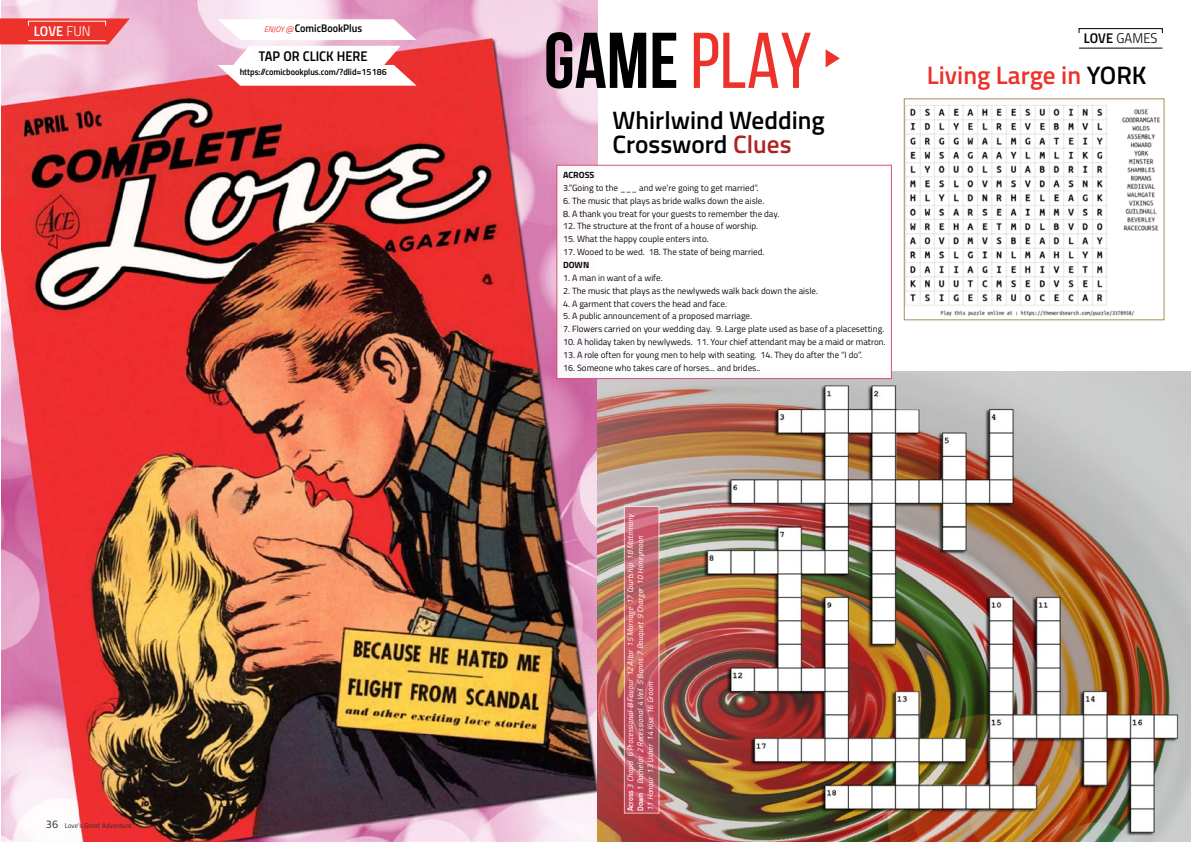
<style>
.page{position:relative;width:1191px;height:842px;background:#fff}
.page>*{position:absolute;margin:0;border:0;box-sizing:border-box;transform-origin:0 0}
.t1{font:700 78.8px "Bebas Neue";color:#000}
.t2{font:600 25.2px/24px "Titillium";color:#000}
.t3{font:600 25.2px "Titillium";color:#ec322a}
.t4{font:14px "Titillium Semibold Upright";color:#000}
.t5{font:14px "Titillium Light Upright";color:#000}
.t6{font:14px "Titillium Semibold Upright";color:#fff}
.t7{font:11px "Titillium Semibold Upright";color:#000}
.t8{font:9px "Titillium";color:#000}
.t9{font:9px "Titillium Semibold Upright";color:#000}
.t10{font:700 9px "Titillium";color:#000}
.t11{font:italic 8px/10px "Titillium";color:#fff}
.t12{font:7px "Titillium Regular Upright";color:#292e32}
.s1{font-family:"Titillium Light Upright"}
.s2{font-family:"Titillium";font-style:italic;font-size:8px;color:#ec322a}
.s3{font-size:11px}
.s4{font-weight:400;color:#ec322a}
.s5{color:#af2325}
.s6{font-family:"Titillium Semibold Upright"}
.s7{color:#000}
.s8{font-family:"Titillium Semibold Upright";font-style:normal}
</style>
<div class="page">
<img style="left:1px;top:0;width:596px;height:842px">
<svg style="left:0;top:18px;width:130px;height:26px;background:#ec4742"></svg>
<hr style="left:28px;top:40px;width:78px;height:1px;background:#fff">
<svg style="left:217px;top:19px;width:199px;height:21px"></svg>
<svg style="left:217px;top:46px;width:199px;height:40px"></svg>
<img style="left:905px;top:105px;width:255px;height:211px">
<div style="left:903px;top:98px;width:261px;height:222px;border:1px solid #a58e52"></div>
<svg style="left:825px;top:49px;width:14px;height:18px"></svg>
<img style="left:597px;top:372px;width:593px;height:470px">
<hr style="left:1079px;top:48px;width:83px;height:1px;background:#000">
<div style="left:1078px;top:28px;width:84px;height:5px;border:1px solid #000"></div>
<div style="left:557px;top:165px;width:334px;height:214px;background:#fff"></div>
<div style="left:556px;top:165px;width:336px;height:214px;border:1px solid #d14e6a"></div>
<svg style="left:624px;top:506px;width:35px;height:308px;background:#c55e6a"></svg>
<h3 class="t6" style="left:34px;top:20px;width:41px">love <span class="s1">FUN</span></h3>
<p class="t7" style="left:264px;top:20px;width:99px"><span class="s2">ENJOY @</span> ComicBookPlus</p>
<h3 class="t4" style="left:259px;top:45px;width:95px">TAP OR CLICK HERE</h3>
<p class="t9" style="left:240px;top:65px;width:149px">https://comicbookplus.com/?dlid=15186</p>
<p class="t12" style="left:46px;top:820px;width:87px"><span class="s3">36</span> Love’s Great Adventure</p>
<h1 class="t1" style="left:544px;top:17px;width:235px">GAME <span class="s4">play</span></h1>
<h2 class="t2" style="left:612px;top:107px;width:214px">Whirlwind Wedding<br>Crossword <span class="s5">Clues</span></h2>
<p class="t10" style="left:563px;top:168px;width:33px">ACROSS</p>
<p class="t8" style="left:563px;top:181px;width:197px">3.”Going to the ___ and we’re going to get married”.</p>
<p class="t8" style="left:563px;top:194px;width:203px">6. The music that plays as bride walks down the aisle.</p>
<p class="t8" style="left:563px;top:207px;width:218px">8. A thank you treat for your guests to remember the day.</p>
<p class="t8" style="left:563px;top:220px;width:196px">12. The structure at the front of a house of worship.</p>
<p class="t8" style="left:563px;top:233px;width:147px">15. What the happy couple enters into.</p>
<p class="t8" style="left:563px;top:245px;width:203px">17. Wooed to be wed. 18. The state of being married.</p>
<p class="t10" style="left:563px;top:258px;width:28px">DOWN</p>
<p class="t8" style="left:563px;top:271px;width:101px">1. A man in want of a wife.</p>
<p class="t8" style="left:563px;top:284px;width:256px">2. The music that plays as the newlyweds walk back down the aisle.</p>
<p class="t8" style="left:563px;top:297px;width:165px">4. A garment that covers the head and face.</p>
<p class="t8" style="left:563px;top:310px;width:191px">5. A public announcement of a proposed marriage.</p>
<p class="t8" style="left:563px;top:322px;width:323px">7. Flowers carried on your wedding day. 9. Large plate used as base of a placesetting.</p>
<p class="t8" style="left:563px;top:335px;width:324px">10. A holiday taken by newlyweds. 11. Your chief attendant may be a maid or matron.</p>
<p class="t8" style="left:563px;top:348px;width:300px">13. A role often for young men to help with seating. 14. They do after the “I do”.</p>
<p class="t8" style="left:563px;top:361px;width:199px">16. Someone who takes care of horses... and brides..</p>
<h3 class="t5" style="left:1083px;top:28px;width:67px"><span class="s6">love</span> GAMES</h3>
<h2 class="t3" style="left:927px;top:56px;width:221px">Living Large in <span class="s7">YORK</span></h2>
<p class="t11" style="left:625px;top:811px;width:299px;rotate:-90deg"><span class="s8">Across</span> 3 Chapel 6 Processional 8 Favour 12 Altar 15 Marriage 17 Courtship 18 Matrimony<br><span class="s8">D own</span> 1 Bachelor 2 Recessional 4 Veil 5 Banns 7 Bouquet 9 Charger 10 Honeymoon<br>11 Honour 13 Usher 14 Kiss 16 Groom</p>
</div>
